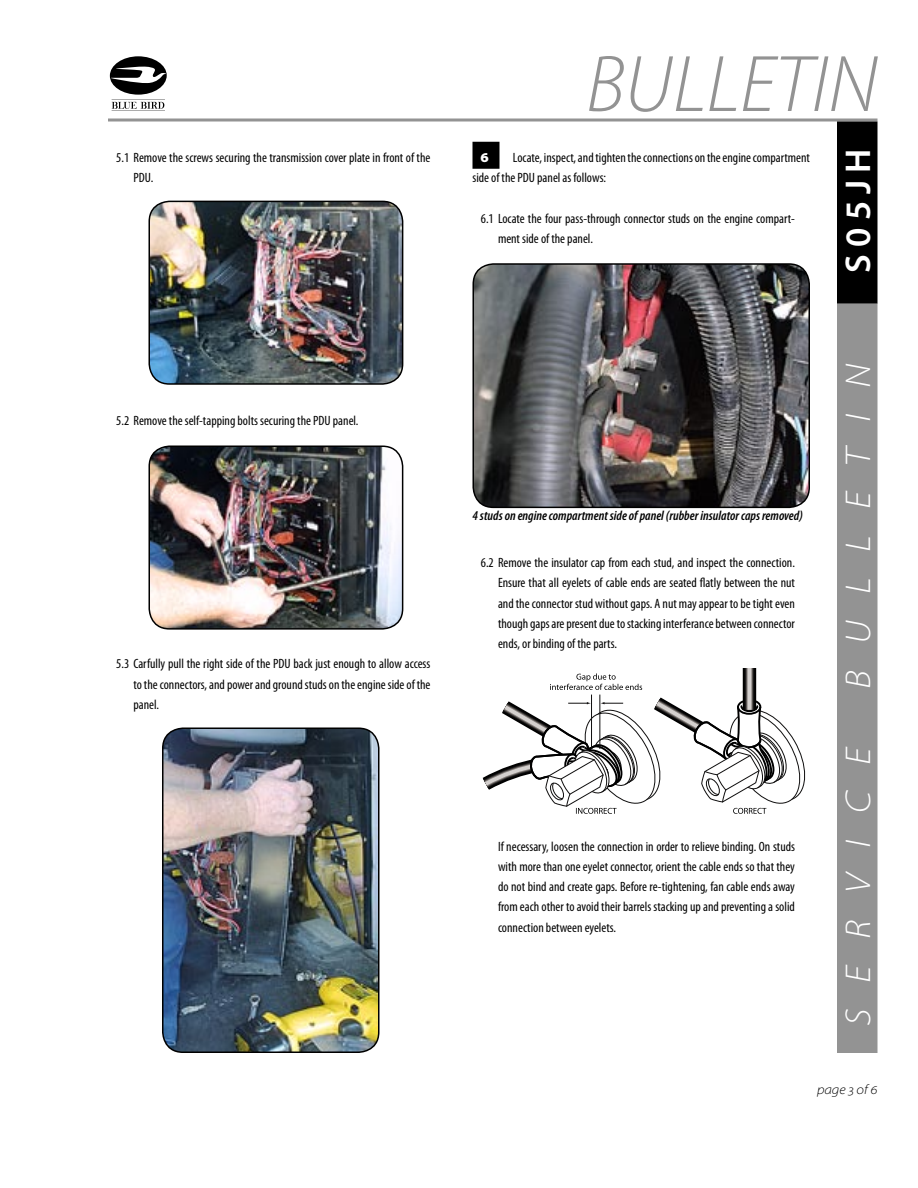
<style>
.page{position:relative;width:918px;height:1188px;background:#fff}
.page>*{position:absolute;margin:0;border:0;box-sizing:border-box;transform-origin:0 0}
.t1{font:italic 300 81px "Myriad Pro";color:#939393}
.t2{font:italic 300 semi-expanded 36px "Myriad Pro";letter-spacing:.73em;color:#fff}
.t3{font:600 36px "Myriad Pro";letter-spacing:.2em;color:#fff}
.Body_Numbered{font:condensed 13.5px/20.2px "Myriad Pro";color:#000;text-align:justify}
.Procedure_Step_First{font:condensed 13.5px/20.2px "Myriad Pro";color:#000}
.Caption_FirstLine{font:italic 600 condensed 13.5px "Myriad Pro";color:#000}
.t4{font:italic 300 semi-expanded 13.5px "Myriad Pro";color:#000}
.Procedure_Step_First-2{font:900 semi-expanded 13.5px "Myriad Pro";color:#fff}
</style>
<div class="page">
<svg style="left:108px;top:118px;width:770px;height:4px;background:#acacac"></svg>
<div style="left:837px;top:122px;width:41px;height:182px;background:#000"></div>
<div style="left:837px;top:304px;width:41px;height:749px;background:#939393"></div>
<svg style="left:110px;top:56px;width:57px;height:55px"></svg>
<img style="left:162px;top:727px;width:218px;height:325px">
<img style="left:148px;top:200px;width:256px;height:184px">
<img style="left:148px;top:445px;width:256px;height:184px">
<div style="left:472px;top:142px;width:28px;height:27px;background:#000"></div>
<img style="left:472px;top:263px;width:338px;height:244px">
<svg style="left:482px;top:668px;width:324px;height:146px"></svg>
<p class="Body_Numbered" style="left:134px;top:148px;width:298px;text-indent:-17px">5.1 Remove the screws securing the transmission cover plate in front of the<br>PDU.</p>
<p class="Body_Numbered" style="left:116px;top:411px;width:244px">5.2 Remove the self-tapping bolts securing the PDU panel.</p>
<p class="Body_Numbered" style="left:134px;top:654px;width:299px;text-indent:-17px">5.3 Carfully pull the right side of the PDU back just enough to allow access to the connectors, and power and ground studs on the engine side of the panel.</p>
<h1 class="t1" style="left:586px;top:41px;width:293px">BULLETIN</h1>
<p class="Procedure_Step_First" style="left:472px;top:148px;width:339px;text-indent:40px">Locate, inspect, and tighten the connections on the engine compartment side of the PDU panel as follows:</p>
<p class="Body_Numbered" style="left:498px;top:208px;width:299px;text-indent:-17px">6.1 Locate the four pass-through connector studs on the engine compart&shy;ment side of the panel.</p>
<p class="Procedure_Step_First-2" style="left:480px;top:150px;width:10px">6</p>
<h2 class="t3" style="left:838px;top:273px;width:126px;rotate:-90deg">S05JH</h2>
<p class="Caption_FirstLine" style="left:472px;top:508px;width:332px">4 studs on engine compartment side of panel (rubber insulator caps removed)</p>
<p class="Body_Numbered" style="left:498px;top:553px;width:299px;text-indent:-17px">6.2 Remove the insulator cap from each stud, and inspect the connection.<br>Ensure that all eyelets of cable ends are seated flatly between the nut and the connector stud without gaps. A nut may appear to be tight even though gaps are present due to stacking interferance between connector ends, or binding of the parts.</p>
<p class="Body_Numbered" style="left:498px;top:836px;width:299px">If necessary, loosen the connection in order to relieve binding. On studs with more than one eyelet connector, orient the cable ends so that they do not bind and create gaps. Before re-tightening, fan cable ends away from each other to avoid their barrels stacking up and preventing a solid connection between eyelets.</p>
<h2 class="t2" style="left:839px;top:689px;width:327px;rotate:-90deg">BULLETIN</h2>
<h2 class="t2" style="left:839px;top:1026px;width:281px;rotate:-90deg">SERVICE</h2>
<p class="t4" style="left:817px;top:1082px;width:62px">page 3 of 6</p>
</div>
